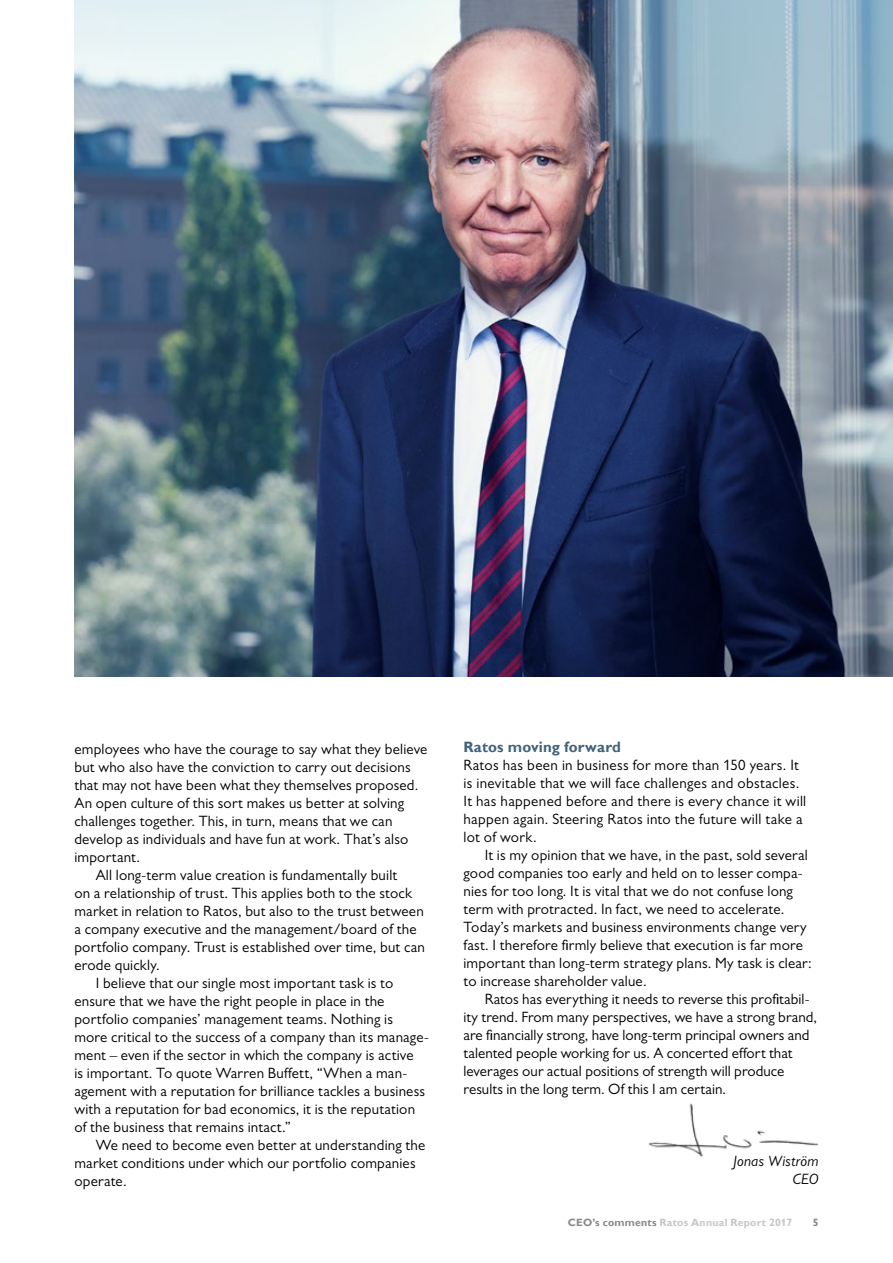
<style>
.page{position:relative;width:893px;height:1263px;background:#fff}
.page>*{position:absolute;margin:0;border:0;box-sizing:border-box;transform-origin:0 0}
.t1{font:15px/18px "Gill Alt One";letter-spacing:.01em;color:#000}
.t2{font:700 15px "Gill Alt One";letter-spacing:.01em;color:#42637c}
.t3{font:italic 15px/18px "Gill Alt One";letter-spacing:.02em;color:#000;text-align:right}
.t4{font:700 10.5px "Gill Alt One";letter-spacing:.025em;color:#c6c6c6}
.t5{font:700 10.5px "Gill Alt One";color:#878787}
.s1{color:#878787}
</style>
<div class="page">
<img style="left:648px;top:1103px;width:171px;height:54px">
<img style="left:74px;top:0;width:819px;height:676px">
<p class="t1" style="left:74px;top:739px;width:354px">employees who have the courage to say what they believe</p>
<p class="t1" style="left:74px;top:757px;width:338px">but who also have the conviction to carry out decisions</p>
<p class="t1" style="left:74px;top:775px;width:345px">that may not have been what they themselves proposed.</p>
<p class="t1" style="left:74px;top:793px;width:331px">An open culture of this sort makes us better at solving</p>
<p class="t1" style="left:74px;top:811px;width:319px">challenges together. This, in turn, means that we can</p>
<p class="t1" style="left:74px;top:829px;width:336px">develop as individuals and have fun at work. That’s also</p>
<p class="t1" style="left:74px;top:847px;width:67px">important.</p>
<p class="t1" style="left:96px;top:865px;width:303px">All long-term value creation is fundamentally built</p>
<p class="t1" style="left:74px;top:883px;width:339px">on a relationship of trust. This applies both to the stock</p>
<p class="t1" style="left:74px;top:901px;width:351px">market in relation to Ratos, but also to the trust between</p>
<p class="t1" style="left:74px;top:919px;width:344px">a company executive and the management/board of the</p>
<p class="t1" style="left:74px;top:937px;width:352px">portfolio company. Trust is established over time, but can</p>
<p class="t1" style="left:74px;top:955px;width:87px">erode quickly.</p>
<p class="t1" style="left:96px;top:973px;width:299px">I believe that our single most important task is to</p>
<p class="t1" style="left:74px;top:991px;width:312px">ensure that we have the right people in place in the</p>
<p class="t1" style="left:74px;top:1009px;width:320px">portfolio companies’ management teams. Nothing is</p>
<p class="t1" style="left:74px;top:1027px;width:356px">more critical to the success of a company than its manage-</p>
<p class="t1" style="left:74px;top:1045px;width:341px">ment – even if the sector in which the company is active</p>
<p class="t1" style="left:74px;top:1063px;width:334px">is important. To quote Warren Buffett, “When a man-</p>
<p class="t1" style="left:74px;top:1081px;width:352px">agement with a reputation for brilliance tackles a business</p>
<p class="t1" style="left:74px;top:1099px;width:342px">with a reputation for bad economics, it is the reputation</p>
<p class="t1" style="left:74px;top:1117px;width:218px">of the business that remains intact.”</p>
<p class="t1" style="left:96px;top:1135px;width:331px">We need to become even better at understanding the</p>
<p class="t1" style="left:74px;top:1153px;width:343px">market conditions under which our portfolio companies</p>
<p class="t1" style="left:74px;top:1171px;width:54px">operate.</p>
<p class="t2" style="left:463px;top:739px;width:159px">Ratos moving forward</p>
<p class="t1" style="left:463px;top:756px;width:344px">Ratos has been in business for more than 150 years. It is inevitable that we will face challenges and obstacles.<br>It has happened before and there is every chance it will happen again. Steering Ratos into the future will take a lot of work.</p>
<p class="t1" style="left:463px;top:846px;width:350px;text-indent:21px">It is my opinion that we have, in the past, sold several good companies too early and held on to lesser compa&shy;nies for too long. It is vital that we do not confuse long term with protracted. In fact, we need to accelerate.<br>Today’s markets and business environments change very fast. I therefore firmly believe that execution is far more important than long-term strategy plans. My task is clear: to increase shareholder value.</p>
<p class="t1" style="left:463px;top:990px;width:355px;text-indent:21px">Ratos has everything it needs to reverse this profitabil&shy;ity trend. From many perspectives, we have a strong brand, are financially strong, have long-term principal owners and talented people working for us. A concerted effort that leverages our actual positions of strength will produce results in the long term. Of this I am certain.</p>
<p class="t3" style="left:734px;top:1152px;width:86px">Jonas Wiström<br>CEO</p>
<p class="t4" style="left:568px;top:1216px;width:226px"><span class="s1">CEO’s comments</span> Ratos Annual Report 2017</p>
<p class="t5" style="left:813px;top:1216px;width:7px">5</p>
</div>
